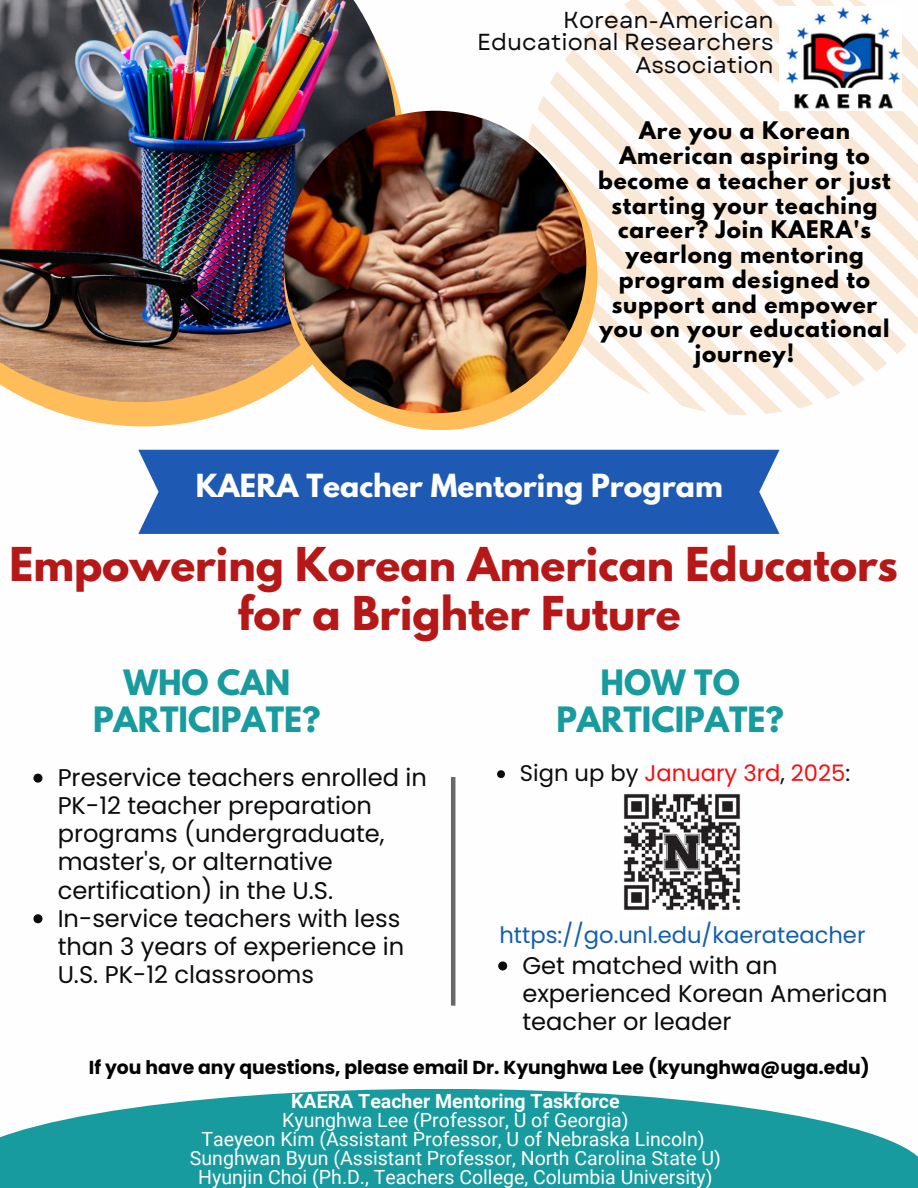
<style>
.page{position:relative;width:918px;height:1188px;background:#fff}
.page>*{position:absolute;margin:0;border:0;box-sizing:border-box;transform-origin:0 0}
.t1{font:700 41.4px/49.5px "League Spartan";color:#b61818;text-align:center}
.t2{font:700 30.9px/37.2px "League Spartan";color:#179b9e;text-align:center}
.t3{font:700 28.2px "League Spartan";color:#fefefe}
.t4{font:24.15px/28.2px "Poppins";color:#0c0c0f}
.t5{font:23.1px/22.5px "Garet";color:#0c0c0f;text-align:right}
.t6{font:22.65px "Poppins";color:#145eab}
.t7{font:22.65px "Poppins";color:#fb0b10}
.t8{font:700 21.45px/24.8px "League Spartan";letter-spacing:.04em;color:#000;text-align:center}
.t9{font:19.5px/19.2px "Roboto";color:#fefefe;text-align:center}
.t10{font:700 18.75px "Poppins";color:#000}
.s1{color:#0c0c0f}
.s2{font-weight:700}
</style>
<div class="page">
<svg style="left:32px;top:94px;width:374px;height:332px"></svg>
<img style="left:0;top:0;width:397px;height:402px">
<svg style="left:624px;top:0;width:243px;height:12px"></svg>
<svg style="left:602px;top:12px;width:316px;height:323px"></svg>
<svg style="left:582px;top:30px;width:325px;height:324px"></svg>
<svg style="left:565px;top:49px;width:322px;height:323px"></svg>
<svg style="left:550px;top:71px;width:315px;height:316px"></svg>
<svg style="left:537px;top:96px;width:304px;height:303px"></svg>
<svg style="left:528px;top:123px;width:285px;height:285px"></svg>
<svg style="left:541px;top:154px;width:242px;height:260px"></svg>
<svg style="left:521px;top:189px;width:227px;height:226px"></svg>
<svg style="left:525px;top:230px;width:181px;height:182px"></svg>
<div style="left:284px;top:121px;width:313px;height:309px;background:#ffbd59;border-radius:50%"></div>
<img style="left:284px;top:111px;width:302px;height:302px;border-radius:50%">
<div style="left:138px;top:450px;width:642px;height:84px;background:#1e5ab3"></div>
<svg style="left:0;top:1089px;width:918px;height:99px;background:#3aaaac"></svg>
<img style="left:780px;top:6px;width:121px;height:105px">
<svg style="left:497px;top:770px;width:8px;height:8px"></svg>
<svg style="left:498px;top:961px;width:9px;height:9px"></svg>
<hr style="left:451px;top:777px;width:4px;height:229px;background:#686869">
<img style="left:623px;top:793px;width:118px;height:118px">
<svg style="left:33px;top:774px;width:9px;height:9px"></svg>
<svg style="left:33px;top:914px;width:9px;height:9px"></svg>
<p class="t5" style="left:477px;top:9px;width:298px">Korean-American<br>Educational Researchers<br>Association</p>
<p class="t8" style="left:598px;top:121px;width:294px">Are you a Korean<br>American aspiring to become a teacher or just starting your teaching career? Join KAERA's yearlong mentoring program designed to support and empower you on your educational journey!</p>
<p class="t3" style="left:196px;top:472px;width:529px">KAERA Teacher Mentoring Program</p>
<h3 class="t1" style="left:9px;top:544px;width:890px">Empowering Korean American Educators for a Brighter Future</h3>
<p class="t2" style="left:93px;top:668px;width:229px">WHO CAN<br>PARTICIPATE?</p>
<h1 class="t4" style="left:58px;top:763px;width:371px">Preservice teachers enrolled in<br>PK-12 teacher preparation programs (undergraduate, master's, or alternative certification) in the U.S.</h1>
<h2 class="t4" style="left:58px;top:904px;width:348px">In-service teachers with less than 3 years of experience in<br>U.S. PK-12 classrooms</h2>
<p class="t2" style="left:556px;top:668px;width:229px">HOW TO<br>PARTICIPATE?</p>
<p class="t7" style="left:520px;top:758px;width:332px"><span class="s1">Sign up by</span> January 3rd<span class="s1">,</span> 2025<span class="s1">:</span></p>
<h5 class="t6" style="left:499px;top:920px;width:367px">https://go.unl.edu/kaerateacher</h5>
<h4 class="t4" style="left:522px;top:951px;width:367px">Get matched with an experienced Korean American teacher or leader</h4>
<h2 class="t10" style="left:89px;top:1054px;width:783px">If you have any questions, please email Dr. Kyunghwa Lee (kyunghwa@uga.edu)</h2>
<p class="t9" style="left:190px;top:1091px;width:533px"><span class="s2">KAERA Teacher Mentoring Taskforce<br></span>Kyunghwa Lee (Professor, U of Georgia)<br>Taeyeon Kim (Assistant Professor, U of Nebraska Lincoln)<br>Sunghwan Byun (Assistant Professor, North Carolina State U)<br>Hyunjin Choi (Ph.D., Teachers College, Columbia University)</p>
</div>
